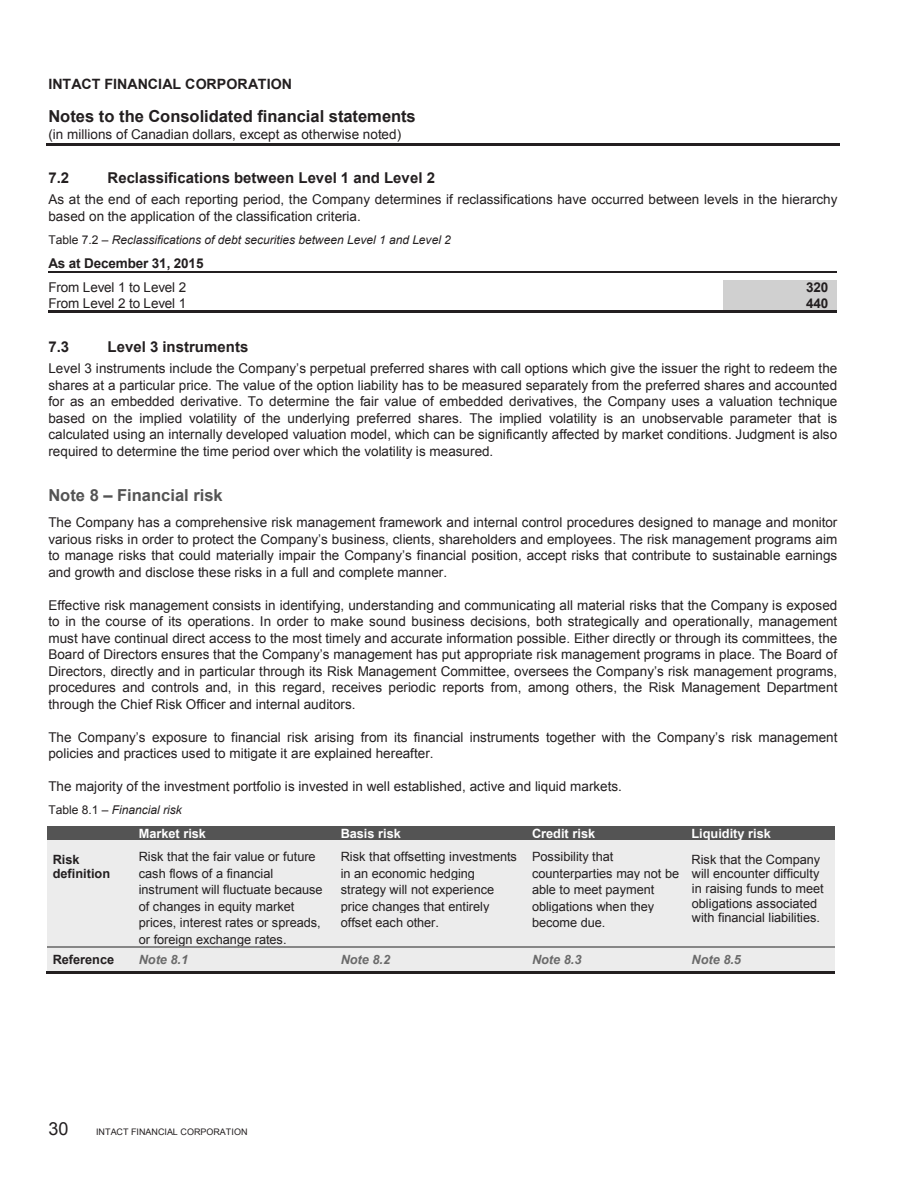
<style>
.page{position:relative;width:918px;height:1188px;background:#fff}
.page>*{position:absolute;margin:0;border:0;box-sizing:border-box;transform-origin:0 0}
.t1{font:18px "Arial";color:#231f20}
.t2{font:700 16.5px "Arial";color:#231f20}
.t3{font:700 16.5px "Arial";color:#545454}
.t4{font:700 15px "Arial";color:#231f20}
.t5{font:700 14.25px "Arial";color:#231f20}
.t6{font:13.5px/16.5px "Arial";letter-spacing:.005em;color:#231f20;text-align:justify}
.t7{font:700 13.5px "Arial";letter-spacing:-.01em;color:#231f20}
.t8{font:12.75px/16.5px "Arial";letter-spacing:-.005em;color:#231f20}
.t9{font:700 12.75px "Arial";letter-spacing:-.005em;color:#fff}
.t10{font:italic 700 12.75px "Arial";letter-spacing:-.005em;color:#6a6a6a}
.t11{font:700 12.75px/14.5px "Arial";letter-spacing:-.005em;color:#231f20}
.t12{font:italic 12px "Arial";letter-spacing:-.005em;color:#231f20}
.t13{font:9px "Arial";color:#231f20}
.s1{font-style:normal}
</style>
<div class="page">
<hr style="left:46px;top:143px;width:793px;height:2px;background:#231f20">
<hr style="left:48px;top:271px;width:561px;height:2px;background:#231f20">
<hr style="left:611px;top:271px;width:112px;height:2px;background:#231f20">
<hr style="left:725px;top:271px;width:112px;height:2px;background:#231f20">
<div style="left:723px;top:280px;width:114px;height:15px;background:#d0d0d0"></div>
<div style="left:723px;top:295px;width:114px;height:16px;background:#d0d0d0"></div>
<hr style="left:48px;top:311px;width:561px;height:2px;background:#231f20">
<hr style="left:611px;top:311px;width:112px;height:2px;background:#231f20">
<hr style="left:725px;top:311px;width:112px;height:2px;background:#231f20">
<div style="left:47px;top:826px;width:87px;height:15px;background:#545454"></div>
<div style="left:134px;top:826px;width:202px;height:15px;background:#545454"></div>
<div style="left:336px;top:826px;width:191px;height:15px;background:#545454"></div>
<div style="left:527px;top:826px;width:159px;height:15px;background:#545454"></div>
<div style="left:686px;top:826px;width:149px;height:15px;background:#545454"></div>
<div style="left:47px;top:841px;width:87px;height:7px;background:#ececec"></div>
<div style="left:134px;top:841px;width:202px;height:7px;background:#ececec"></div>
<div style="left:336px;top:841px;width:191px;height:7px;background:#ececec"></div>
<div style="left:527px;top:841px;width:159px;height:7px;background:#ececec"></div>
<div style="left:686px;top:841px;width:149px;height:7px;background:#ececec"></div>
<div style="left:47px;top:848px;width:87px;height:99px;background:#ececec"></div>
<div style="left:134px;top:848px;width:202px;height:99px;background:#ececec"></div>
<div style="left:336px;top:848px;width:191px;height:99px;background:#ececec"></div>
<div style="left:527px;top:848px;width:159px;height:99px;background:#ececec"></div>
<div style="left:686px;top:848px;width:149px;height:99px;background:#ececec"></div>
<div style="left:47px;top:948px;width:87px;height:24px;background:#ececec"></div>
<div style="left:134px;top:948px;width:202px;height:24px;background:#ececec"></div>
<div style="left:336px;top:948px;width:191px;height:24px;background:#ececec"></div>
<div style="left:527px;top:948px;width:159px;height:24px;background:#ececec"></div>
<div style="left:686px;top:948px;width:149px;height:24px;background:#ececec"></div>
<hr style="left:47px;top:947px;width:87px;height:1px;background:#868686">
<hr style="left:135px;top:947px;width:201px;height:1px;background:#868686">
<hr style="left:337px;top:947px;width:190px;height:1px;background:#868686">
<hr style="left:528px;top:947px;width:158px;height:1px;background:#868686">
<hr style="left:688px;top:947px;width:147px;height:1px;background:#868686">
<hr style="left:46px;top:972px;width:88px;height:2px;background:#231f20">
<hr style="left:135px;top:972px;width:201px;height:2px;background:#231f20">
<hr style="left:337px;top:972px;width:190px;height:2px;background:#231f20">
<hr style="left:528px;top:972px;width:158px;height:2px;background:#231f20">
<hr style="left:687px;top:972px;width:148px;height:2px;background:#231f20">
<p class="t5" style="left:48px;top:76px;width:245px">INTACT FINANCIAL CORPORATION</p>
<p class="t2" style="left:48px;top:107px;width:369px">Notes to the Consolidated financial statements</p>
<p class="t6" style="left:48px;top:126px;width:354px">(in millions of Canadian dollars, except as otherwise noted)</p>
<p class="t4" style="left:48px;top:169px;width:22px">7.2</p>
<p class="t4" style="left:108px;top:169px;width:329px">Reclassifications between Level 1 and Level 2</p>
<p class="t6" style="left:48px;top:192px;width:791px">As at the end of each reporting period, the Company determines if reclassifications have occurred between levels in the hierarchy based on the application of the classification criteria.</p>
<p class="t12" style="left:48px;top:233px;width:404px"><span class="s1">Table 7.2 –</span> Reclassifications of debt securities between Level 1 and Level 2</p>
<p class="t7" style="left:48px;top:256px;width:157px">As at December 31, 2015</p>
<p class="t6" style="left:48px;top:279px;width:139px">From Level 1 to Level 2</p>
<p class="t7" style="left:806px;top:280px;width:24px">320</p>
<p class="t6" style="left:48px;top:295px;width:139px">From Level 2 to Level 1</p>
<p class="t7" style="left:806px;top:295px;width:24px">440</p>
<p class="t4" style="left:48px;top:338px;width:22px">7.3</p>
<p class="t4" style="left:108px;top:338px;width:142px">Level 3 instruments</p>
<p class="t6" style="left:48px;top:360px;width:791px">Level 3 instruments include the Company’s perpetual preferred shares with call options which give the issuer the right to redeem the shares at a particular price. The value of the option liability has to be measured separately from the preferred shares and accounted for as an embedded derivative. To determine the fair value of embedded derivatives, the Company uses a valuation technique based on the implied volatility of the underlying preferred shares. The implied volatility is an unobservable parameter that is calculated using an internally developed valuation model, which can be significantly affected by market conditions. Judgment is also required to determine the time period over which the volatility is measured.</p>
<p class="t3" style="left:48px;top:486px;width:176px">Note 8 – Financial risk</p>
<p class="t6" style="left:48px;top:514px;width:791px">The Company has a comprehensive risk management framework and internal control procedures designed to manage and monitor various risks in order to protect the Company’s business, clients, shareholders and employees. The risk management programs aim to manage risks that could materially impair the Company’s financial position, accept risks that contribute to sustainable earnings and growth and disclose these risks in a full and complete manner.</p>
<p class="t6" style="left:48px;top:597px;width:791px">Effective risk management consists in identifying, understanding and communicating all material risks that the Company is exposed to in the course of its operations. In order to make sound business decisions, both strategically and operationally, management must have continual direct access to the most timely and accurate information possible. Either directly or through its committees, the Board of Directors ensures that the Company’s management has put appropriate risk management programs in place. The Board of Directors, directly and in particular through its Risk Management Committee, oversees the Company’s risk management programs, procedures and controls and, in this regard, receives periodic reports from, among others, the Risk Management Department through the Chief Risk Officer and internal auditors.</p>
<p class="t6" style="left:48px;top:729px;width:791px">The Company’s exposure to financial risk arising from its financial instruments together with the Company’s risk management policies and practices used to mitigate it are explained hereafter.</p>
<p class="t6" style="left:48px;top:778px;width:575px">The majority of the investment portfolio is invested in well established, active and liquid markets.</p>
<p class="t12" style="left:48px;top:803px;width:135px"><span class="s1">Table 8.1 –</span> Financial risk</p>
<p class="t9" style="left:139px;top:826px;width:69px">Market risk</p>
<p class="t9" style="left:341px;top:826px;width:62px">Basis risk</p>
<p class="t9" style="left:532px;top:826px;width:65px">Credit risk</p>
<p class="t9" style="left:692px;top:826px;width:81px">Liquidity risk</p>
<p class="t11" style="left:53px;top:852px;width:59px">Risk definition</p>
<p class="t8" style="left:139px;top:848px;width:185px">Risk that the fair value or future cash flows of a financial instrument will fluctuate because of changes in equity market prices, interest rates or spreads, or foreign exchange rates.</p>
<p class="t8" style="left:341px;top:848px;width:178px">Risk that offsetting investments in an economic hedging strategy will not experience price changes that entirely offset each other.</p>
<p class="t8" style="left:532px;top:848px;width:149px">Possibility that counterparties may not be able to meet payment obligations when they become due.</p>
<p class="t8" style="left:692px;top:852px;width:134px;line-height:14.7px">Risk that the Company will encounter difficulty in raising funds to meet obligations associated with financial liabilities.</p>
<p class="t11" style="left:53px;top:953px;width:63px">Reference</p>
<p class="t10" style="left:139px;top:953px;width:51px">Note 8.1</p>
<p class="t10" style="left:341px;top:953px;width:51px">Note 8.2</p>
<p class="t10" style="left:532px;top:953px;width:51px">Note 8.3</p>
<p class="t10" style="left:692px;top:953px;width:51px">Note 8.5</p>
<h1 class="t1" style="left:48px;top:1119px;width:22px">30</h1>
<p class="t13" style="left:96px;top:1127px;width:153px">INTACT FINANCIAL CORPORATION</p>
</div>
